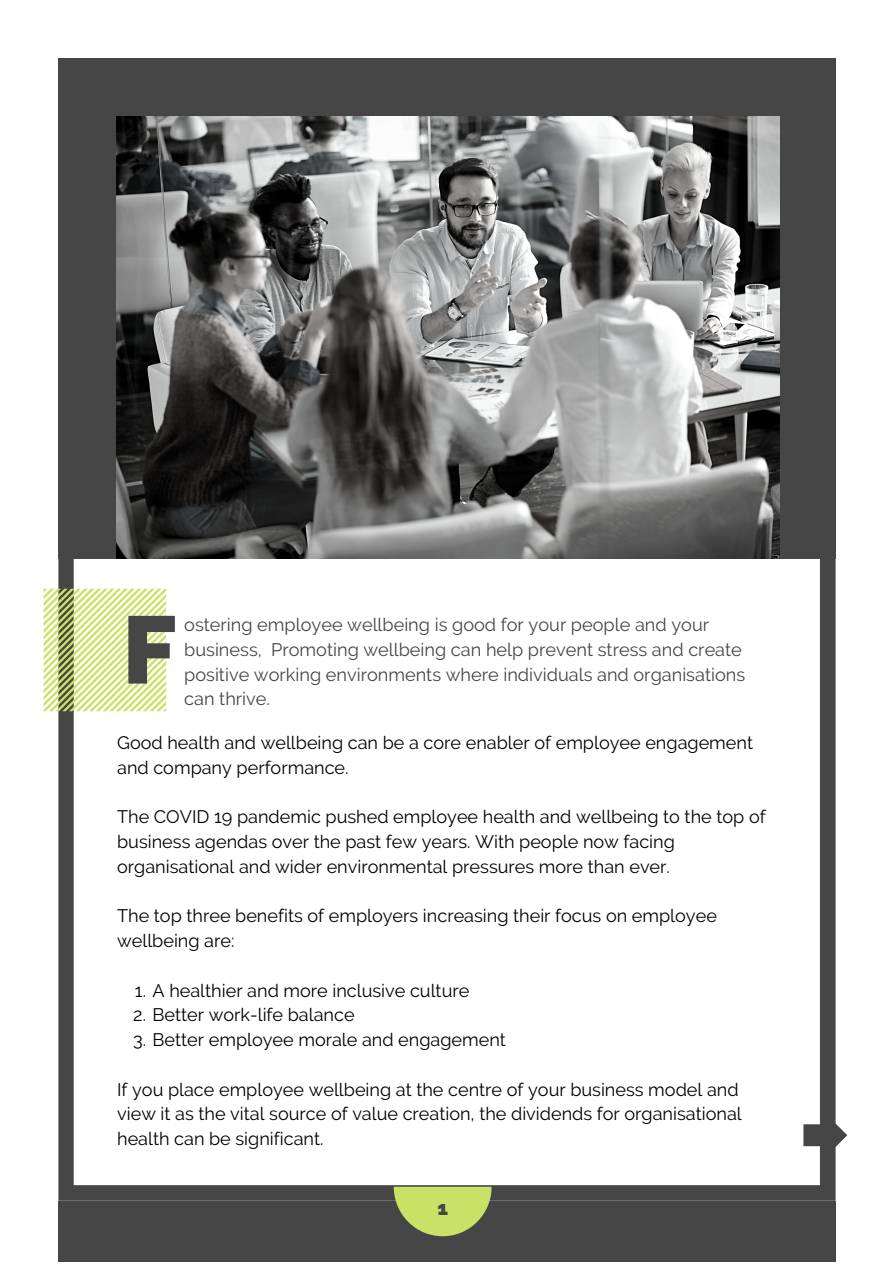
<style>
.page{position:relative;width:893px;height:1264px;background:#fff}
.page>*{position:absolute;margin:0;border:0;box-sizing:border-box;transform-origin:0 0}
.t1{font:800 95.4px "Raleway";color:#464646}
.t2{font:800 19.5px "Raleway";color:#464646}
.t3{font:18.15px/24.8px "Raleway";color:#464646}
.t4{font:18px/24.8px "Raleway";color:#000}
</style>
<div class="page">
<div style="left:58px;top:1200px;width:777px;height:61px;background:#464646"></div>
<svg style="left:58px;top:558px;width:777px;height:642px"></svg>
<svg style="left:44px;top:588px;width:122px;height:123px"></svg>
<div style="left:58px;top:58px;width:777px;height:500px;background:#464646"></div>
<img style="left:117px;top:116px;width:662px;height:442px">
<svg style="left:394px;top:1186px;width:97px;height:50px"></svg>
<svg style="left:803px;top:1113px;width:44px;height:44px"></svg>
<h1 class="t1" style="left:123px;top:594px;width:55px">F</h1>
<p class="t3" style="left:184px;top:612px;width:562px">ostering employee wellbeing is good for your people and your business, Promoting wellbeing can help prevent stress and create positive working environments where individuals and organisations can thrive.</p>
<p class="t4" style="left:117px;top:730px;width:637px">Good health and wellbeing can be a core enabler of employee engagement and company performance.</p>
<p class="t4" style="left:117px;top:804px;width:650px">The COVID 19 pandemic pushed employee health and wellbeing to the top of business agendas over the past few years. With people now facing organisational and wider environmental pressures more than ever.</p>
<p class="t4" style="left:117px;top:903px;width:601px">The top three benefits of employers increasing their focus on employee wellbeing are:</p>
<p class="t4" style="left:135px;top:977px;width:336px">1. A healthier and more inclusive culture</p>
<p class="t4" style="left:133px;top:1002px;width:223px">2. Better work-life balance</p>
<p class="t4" style="left:133px;top:1027px;width:374px">3. Better employee morale and engagement</p>
<p class="t4" style="left:117px;top:1076px;width:626px">If you place employee wellbeing at the centre of your business model and view it as the vital source of value creation, the dividends for organisational health can be significant.</p>
<p class="t2" style="left:437px;top:1196px;width:12px">1</p>
</div>
